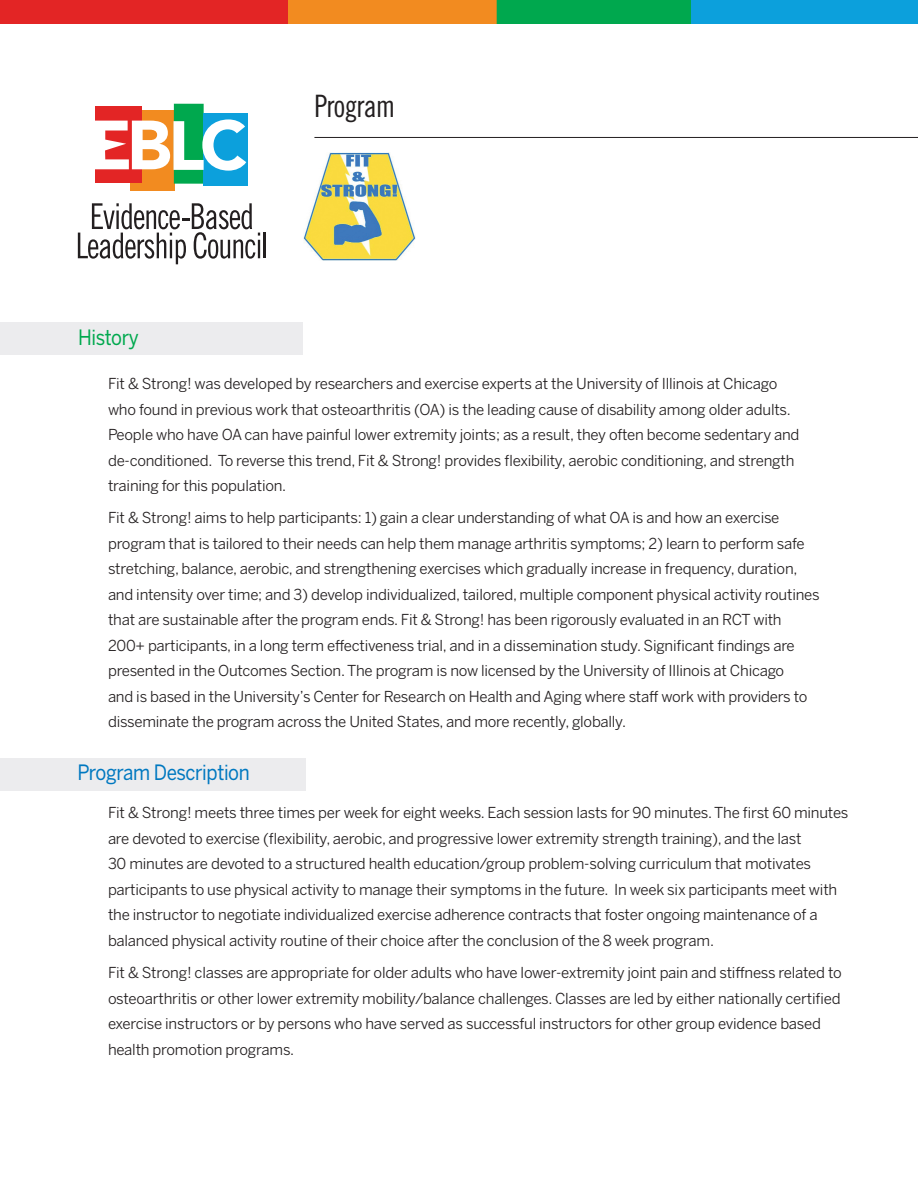
<style>
.page{position:relative;width:918px;height:1188px;background:#fff}
.page>*{position:absolute;margin:0;border:0;box-sizing:border-box;transform-origin:0 0}
.t1{font:30.9px "Trade Gothic Cond Eighteen";letter-spacing:-.03em;color:#231f20;scale:.95 1}
.t2{font:21px "Benton Sans";letter-spacing:-.02em;color:#0078c0;scale:.89 1}
.t3{font:21px "Benton Sans";letter-spacing:-.02em;color:#00a94e;scale:.89 1}
.t4{font:15px/25.5px "Benton Sans";letter-spacing:-.015em;color:#231f20}
</style>
<div class="page">
<div style="left:0;top:322px;width:303px;height:33px;background:#ececee"></div>
<div style="left:0;top:758px;width:306px;height:32px;background:#ececee"></div>
<svg style="left:78px;top:203px;width:182px;height:61px"></svg>
<hr style="left:264px;top:233px;width:2px;height:25px;background:#231f20">
<div style="left:130px;top:110px;width:45px;height:81px;background:#f28b20"></div>
<div style="left:174px;top:104px;width:30px;height:80px;background:#00a84e"></div>
<div style="left:203px;top:114px;width:45px;height:72px;background:#0ca0dc"></div>
<div style="left:96px;top:106px;width:46px;height:77px;background:#e32525"></div>
<svg style="left:95px;top:119px;width:151px;height:52px"></svg>
<img style="left:303px;top:152px;width:112px;height:108px">
<div style="left:210px;top:0;width:295px;height:24px;background:#f28b20"></div>
<div style="left:497px;top:0;width:196px;height:24px;background:#00a84e"></div>
<div style="left:691px;top:0;width:227px;height:24px;background:#0ca0dc"></div>
<div style="left:0;top:0;width:288px;height:24px;background:#e32525"></div>
<hr style="left:314px;top:137px;width:604px;height:1px;background:#231f20">
<p class="t3" style="left:78px;top:325px;width:70px">History</p>
<p class="t1" style="left:314px;top:88px;width:87px">Program</p>
<p class="t4" style="left:108px;top:371px;width:693px">Fit &amp; Strong! was developed by researchers and exercise experts at the University of Illinois at Chicago who found in previous work that osteoarthritis (OA) is the leading cause of disability among older adults.<br>People who have OA can have painful lower extremity joints; as a result, they often become sedentary and de-conditioned. To reverse this trend, Fit &amp; Strong! provides flexibility, aerobic conditioning, and strength training for this population.</p>
<p class="t4" style="left:108px;top:505px;width:713px">Fit &amp; Strong! aims to help participants: 1) gain a clear understanding of what OA is and how an exercise program that is tailored to their needs can help them manage arthritis symptoms; 2) learn to perform safe stretching, balance, aerobic, and strengthening exercises which gradually increase in frequency, duration, and intensity over time; and 3) develop individualized, tailored, multiple component physical activity routines that are sustainable after the program ends. Fit &amp; Strong! has been rigorously evaluated in an RCT with 200+ participants, in a long term effectiveness trial, and in a dissemination study. Significant findings are presented in the Outcomes Section. The program is now licensed by the University of Illinois at Chicago<br>and is based in the University’s Center for Research on Health and Aging where staff work with providers to disseminate the program across the United States, and more recently, globally.</p>
<p class="t2" style="left:78px;top:760px;width:195px">Program Description</p>
<p class="t4" style="left:108px;top:800px;width:742px">Fit &amp; Strong! meets three times per week for eight weeks. Each session lasts for 90 minutes. The first 60 minutes are devoted to exercise (flexibility, aerobic, and progressive lower extremity strength training), and the last<br>30 minutes are devoted to a structured health education/group problem-solving curriculum that motivates participants to use physical activity to manage their symptoms in the future. In week six participants meet with the instructor to negotiate individualized exercise adherence contracts that foster ongoing maintenance of a balanced physical activity routine of their choice after the conclusion of the 8 week program.</p>
<p class="t4" style="left:108px;top:960px;width:735px">Fit &amp; Strong! classes are appropriate for older adults who have lower-extremity joint pain and stiffness related to osteoarthritis or other lower extremity mobility/balance challenges. Classes are led by either nationally certified exercise instructors or by persons who have served as successful instructors for other group evidence based health promotion programs.</p>
</div>
